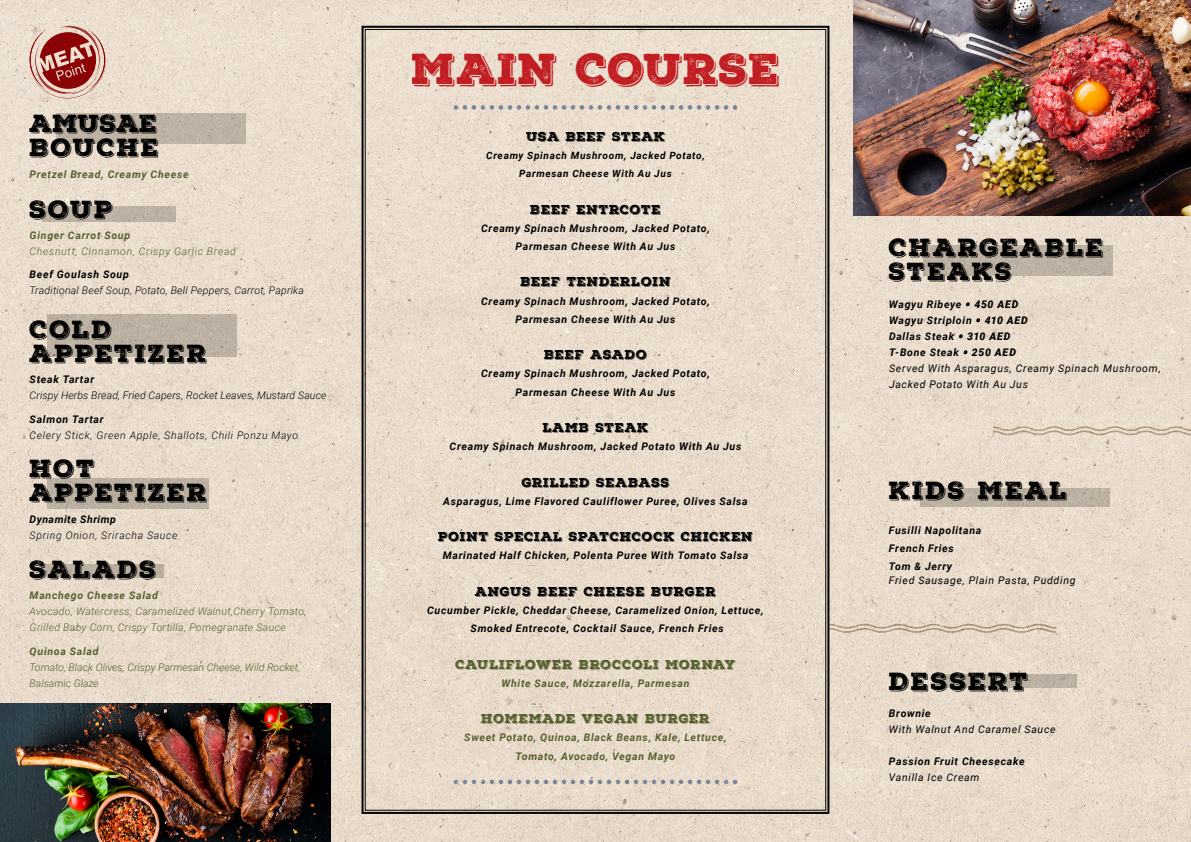
<style>
.page{position:relative;width:1191px;height:842px;background:#fff}
.page>*{position:absolute;margin:0;border:0;box-sizing:border-box;transform-origin:0 0}
.t1{font:42px "Nexa Rust Slab Black Shadow 01";letter-spacing:.02em;color:#d2232a}
.t2{font:24px/24px "Nexa Rust Slab Black Shadow 01";letter-spacing:.08em;color:#000}
.t3{font:24px/24px "Nexa Rust Slab Black Shadow 01";letter-spacing:.035em;color:#000}
.t4{font:12.5px "Nexa Rust Slab Black Shadow 01";letter-spacing:.055em;color:#000}
.t5{font:12.5px "Nexa Rust Slab Black Shadow 01";letter-spacing:.05em;color:#55602e}
.t6{font:italic 700 10.5px/18.2px "Roboto";letter-spacing:.07em;color:#000;text-align:center}
.t7{font:italic 10.5px/16px "Roboto";letter-spacing:.065em;color:#000}
.t8{font:italic 700 10.5px/18.2px "Roboto";letter-spacing:.065em;color:#55602e;text-align:center}
.t9{font:italic 300 10.5px "Roboto";letter-spacing:.025em;color:#000}
.t10{font:italic 300 10.5px/16px "Roboto";letter-spacing:.03em;color:#55602e}
.t11{font:italic 300 10.5px/16px "Roboto";color:#55602e}
.t12{font:italic 300 10.5px "Roboto";letter-spacing:.06em;color:#000}
.t13{font:italic 300 10.5px "Roboto";letter-spacing:.06em;color:#55602e}
.t14{font:italic 300 10.5px "Roboto";letter-spacing:.065em;color:#000}
.t15{font:italic 700 10.5px "Roboto";letter-spacing:.05em;color:#000}
.t16{font:italic 700 10px/18.2px "Roboto";letter-spacing:.07em;color:#000;text-align:center}
.s1{font-weight:700}
.s2{font-family:"Gotham";font-weight:900}
.s3{font-weight:900}
</style>
<div class="page">
<img style="left:0;top:0;width:1191px;height:842px">
<img style="left:853px;top:0;width:338px;height:215px">
<div style="left:922px;top:245px;width:190px;height:31px;background:#bcb2a4"></div>
<div style="left:56px;top:113px;width:189px;height:31px;background:#beb3a4"></div>
<div style="left:47px;top:478px;width:162px;height:31px;background:#bbb0a1"></div>
<div style="left:47px;top:314px;width:190px;height:42px;background:#bcb2a3"></div>
<div style="left:42px;top:564px;width:122px;height:14px;background:#bcb0a1"></div>
<div style="left:42px;top:206px;width:133px;height:16px;background:#beb3a4"></div>
<div style="left:936px;top:674px;width:140px;height:14px;background:#bcb0a2"></div>
<div style="left:919px;top:488px;width:190px;height:19px;background:#bcb1a2"></div>
<svg style="left:360px;top:25px;width:470px;height:790px;background:#e4d7c7"></svg>
<svg style="left:993px;top:426px;width:198px;height:9px;background:#d4c4b2"></svg>
<svg style="left:829px;top:624px;width:227px;height:9px;background:#d0c0ad"></svg>
<img style="left:0;top:703px;width:330px;height:139px">
<svg style="left:453px;top:105px;width:284px;height:5px"></svg>
<svg style="left:453px;top:779px;width:284px;height:5px"></svg>
<svg style="left:30px;top:26px;width:76px;height:72px;background:#c28279"></svg>
<h2 class="t3" style="left:30px;top:112px;width:130px">AMUSAE<br>BOUCHE</h2>
<p class="t8" style="left:30px;top:165px;width:160px">Pretzel Bread, Creamy Cheese</p>
<h2 class="t2" style="left:30px;top:199px;width:85px">SOUP</h2>
<p class="t8" style="left:30px;top:225px;width:102px">Ginger Carrot Soup</p>
<p class="t13" style="left:30px;top:244px;width:208px">Chesnutt, Cinnamon, Crispy Garlic Bread</p>
<p class="t6" style="left:30px;top:265px;width:101px">Beef Goulash Soup</p>
<p class="t9" style="left:30px;top:283px;width:276px">Traditional Beef Soup, Potato, Bell Peppers, Carrot, Paprika</p>
<h2 class="t2" style="left:30px;top:318px;width:179px">COLD<br>APPETIZER</h2>
<p class="t6" style="left:30px;top:370px;width:66px">Steak Tartar</p>
<p class="t9" style="left:30px;top:388px;width:298px">Crispy Herbs Bread, Fried Capers, Rocket Leaves, Mustard Sauce</p>
<p class="t6" style="left:30px;top:409px;width:76px">Salmon Tartar</p>
<p class="t12" style="left:30px;top:427px;width:270px">Celery Stick, Green Apple, Shallots, Chili Ponzu Mayo</p>
<h2 class="t2" style="left:30px;top:458px;width:179px">HOT<br>APPETIZER</h2>
<p class="t15" style="left:30px;top:512px;width:88px">Dynamite Shrimp</p>
<p class="t14" style="left:30px;top:528px;width:149px">Spring Onion, Sriracha Sauce</p>
<h2 class="t2" style="left:30px;top:558px;width:128px">SALADS</h2>
<p class="t8" style="left:30px;top:586px;width:130px">Manchego Cheese Salad</p>
<p class="t10" style="left:30px;top:603px;width:278px">Avocado, Watercress, Caramelized Walnut,Cherry Tomato,<br>Grilled Baby Corn, Crispy Tortilla, Pomegranate Sauce</p>
<p class="t8" style="left:30px;top:642px;width:71px">Quinoa Salad</p>
<p class="t11" style="left:30px;top:659px;width:272px">Tomato, Black Olives, Crispy Parmesan Cheese, Wild Rocket,<br>Balsamic Glaze</p>
<h1 class="t1" style="left:412px;top:41px;width:369px">MAIN COURSE</h1>
<p class="t4" style="left:526px;top:128px;width:35px">USA</p>
<p class="t16" style="left:486px;top:146px;width:220px">Creamy Spinach Mushroom, Jacked Potato,<br>Parmesan Cheese With Au Jus</p>
<p class="t4" style="left:576px;top:201px;width:86px">ENTRCOTE</p>
<p class="t4" style="left:612px;top:128px;width:54px">STEAK</p>
<p class="t4" style="left:566px;top:128px;width:41px">BEEF</p>
<p class="t4" style="left:530px;top:201px;width:41px">BEEF</p>
<p class="t6" style="left:481px;top:219px;width:230px">Creamy Spinach Mushroom, Jacked Potato,<br>Parmesan Cheese With Au Jus</p>
<p class="t4" style="left:567px;top:273px;width:105px">TENDERLOIN</p>
<p class="t4" style="left:520px;top:273px;width:41px">BEEF</p>
<p class="t6" style="left:481px;top:291px;width:230px">Creamy Spinach Mushroom, Jacked Potato,<br>Parmesan Cheese With Au Jus</p>
<p class="t4" style="left:590px;top:346px;width:58px">ASADO</p>
<p class="t4" style="left:544px;top:346px;width:41px">BEEF</p>
<p class="t6" style="left:481px;top:364px;width:230px">Creamy Spinach Mushroom, Jacked Potato,<br>Parmesan Cheese With Au Jus</p>
<p class="t4" style="left:595px;top:419px;width:54px">STEAK</p>
<p class="t4" style="left:542px;top:419px;width:48px">LAMB</p>
<p class="t6" style="left:449px;top:437px;width:293px">Creamy Spinach Mushroom, Jacked Potato With Au Jus</p>
<p class="t4" style="left:596px;top:474px;width:74px">SEABASS</p>
<p class="t4" style="left:521px;top:474px;width:70px">GRILLED</p>
<p class="t6" style="left:443px;top:492px;width:306px">Asparagus, Lime Flavored Cauliflower Puree, Olives Salsa</p>
<p class="t4" style="left:681px;top:528px;width:73px">CHICKEN</p>
<p class="t4" style="left:438px;top:528px;width:52px">POINT</p>
<p class="t6" style="left:443px;top:546px;width:307px">Marinated Half Chicken, Polenta Puree With Tomato Salsa</p>
<p class="t4" style="left:651px;top:583px;width:66px">BURGER</p>
<p class="t4" style="left:569px;top:528px;width:107px">SPATCHCOCK</p>
<p class="t4" style="left:495px;top:528px;width:69px">SPECIAL</p>
<p class="t4" style="left:584px;top:583px;width:62px">CHEESE</p>
<p class="t4" style="left:475px;top:583px;width:57px">ANGUS</p>
<p class="t6" style="left:427px;top:601px;width:338px">Cucumber Pickle, Cheddar Cheese, Caramelized Onion, Lettuce,<br>Smoked Entrecote, Cocktail Sauce, French Fries</p>
<p class="t5" style="left:665px;top:656px;width:72px">MORNAY</p>
<p class="t4" style="left:537px;top:583px;width:41px">BEEF</p>
<p class="t5" style="left:455px;top:656px;width:118px">CAULIFLOWER</p>
<p class="t8" style="left:501px;top:674px;width:189px">White Sauce, Mozzarella, Parmesan</p>
<p class="t5" style="left:645px;top:710px;width:66px">BURGER</p>
<p class="t5" style="left:579px;top:656px;width:82px">BROCCOLI</p>
<p class="t5" style="left:481px;top:710px;width:95px">HOMEMADE</p>
<p class="t8" style="left:464px;top:728px;width:264px">Sweet Potato, Quinoa, Black Beans, Kale, Lettuce,<br>Tomato, Avocado, Vegan Mayo</p>
<p class="t5" style="left:582px;top:710px;width:58px">VEGAN</p>
<h2 class="t2" style="left:889px;top:236px;width:216px">CHARGEABLE<br>STEAKS</h2>
<p class="t7" style="left:889px;top:296px;width:273px"><span class="s1">Wagyu Ribeye</span> <span class="s2">•</span> <span class="s3">450 AED<br></span><span class="s1">Wagyu Striploin</span> <span class="s2">•</span> <span class="s3">410 AED<br></span><span class="s1">Dallas Steak</span> <span class="s2">•</span> <span class="s3">310 AED<br></span><span class="s1">-T Bone Steak</span> <span class="s2">•</span> <span class="s3">250 AED<br></span>Served With Asparagus, Creamy Spinach Mushroom,<br>Jacked Potato With Au Jus</p>
<h2 class="t2" style="left:889px;top:480px;width:77px">KIDS</h2>
<p class="t6" style="left:889px;top:521px;width:94px;text-align:left">Fusilli Napolitana<br>French Fries<br>Tom &amp; Jerry</p>
<p class="t7" style="left:889px;top:572px;width:188px">Fried Sausage, Plain Pasta, Pudding</p>
<h2 class="t2" style="left:977px;top:480px;width:91px">MEAL</h2>
<h2 class="t2" style="left:889px;top:670px;width:140px">DESSERT</h2>
<p class="t6" style="left:889px;top:704px;width:43px">Brownie</p>
<p class="t7" style="left:889px;top:721px;width:168px">With Walnut And Caramel Sauce</p>
<p class="t6" style="left:889px;top:752px;width:137px">Passion Fruit Cheesecake</p>
<p class="t7" style="left:889px;top:769px;width:92px">Vanilla Ice Cream</p>
</div>
